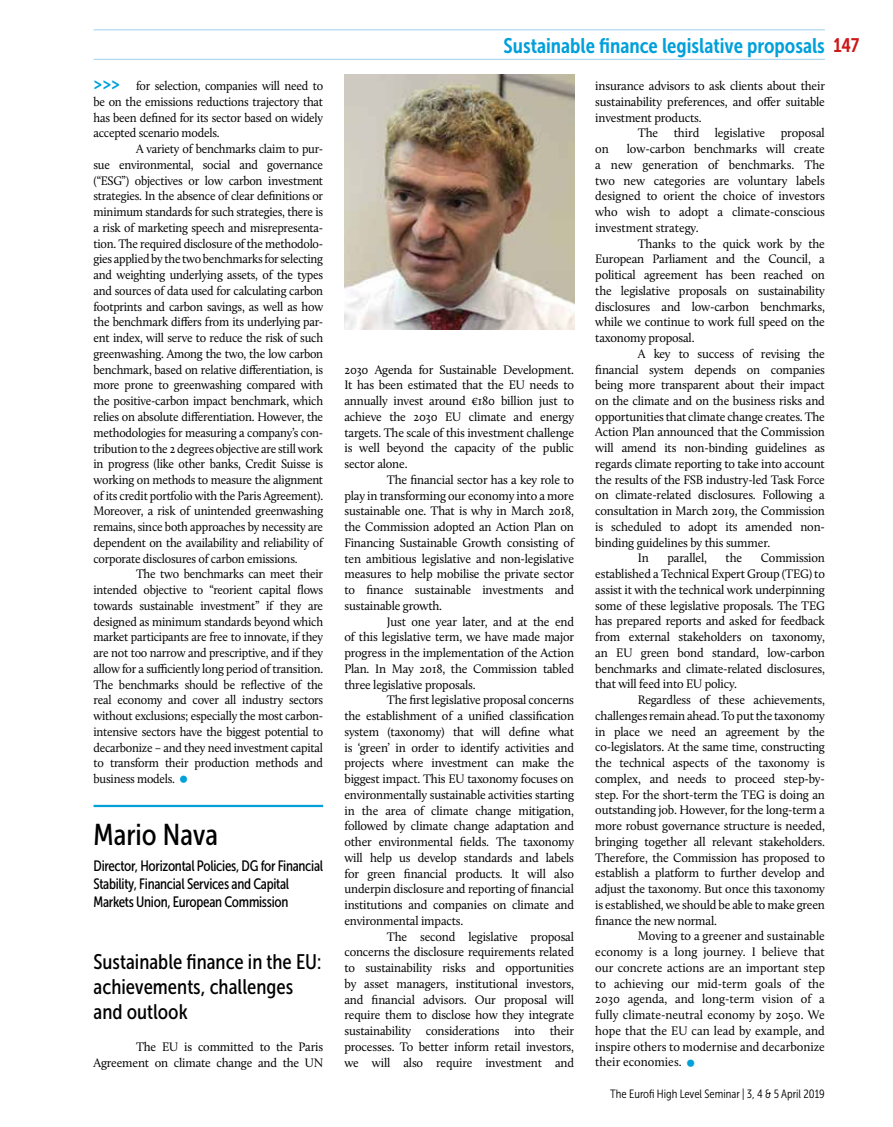
<style>
.page{position:relative;width:893px;height:1127px;background:#fff}
.page>*{position:absolute;margin:0;border:0;box-sizing:border-box;transform-origin:0 0}
.t1{font:30px "Museo Sans Cond 500";color:#000}
.t2{font:21px/25.2px "Museo Sans Cond 500";color:#000}
.t3{font:21px "Museo Sans Cond 700";color:#00a0da}
.t4{font:18px "Museo Sans Cond 700";color:#00a0da}
.t5{font:15px/18px "Museo Sans Cond 500";letter-spacing:-.02em;color:#000}
.t6{font:12.75px/15.8px "Calluna";letter-spacing:-.015em;color:#000;text-align:justify}
.t7{font:12.75px/15.8px "Calluna";letter-spacing:-.015em;color:#000;text-align:justify;scale:.95 1}
.t8{font:12px "Museo Sans Cond 300";color:#000}
.s1{font-size:19.5px;color:#cd171a}
</style>
<div class="page">
<hr style="left:94px;top:29px;width:731px;height:1px;background:#9fcfef">
<hr style="left:94px;top:59px;width:731px;height:1px;background:#9fcfef">
<hr style="left:94px;top:805px;width:229px;height:2px;background:#00a0da">
<img style="left:344px;top:74px;width:230px;height:256px">
<h3 class="t4" style="left:94px;top:74px;width:28px">&gt;&gt;&gt;</h3>
<p class="t7" style="left:94px;top:78px;width:243px;text-indent:43px">for selection, companies will need to be on the emissions reductions trajectory that has been defined for its sector based on widely accepted scenario models.</p>
<p class="t7" style="left:94px;top:141px;width:243px;text-indent:43px">A variety of benchmarks claim to pur&shy;sue environmental, social and governance (“ESG”) objectives or low carbon investment strategies. In the absence of clear definitions or minimum standards for such strategies, there is a risk of marketing speech and misrepresenta&shy;tion. The required disclosure of the methodolo&shy;gies applied by the two benchmarks for selecting and weighting underlying assets, of the types and sources of data used for calculating carbon footprints and carbon savings, as well as how the benchmark differs from its underlying par&shy;ent index, will serve to reduce the risk of such greenwashing. Among the two, the low carbon benchmark, based on relative differentiation, is more prone to greenwashing compared with the positive-carbon impact benchmark, which relies on absolute differentiation. However, the methodologies for measuring a company’s con&shy;tribution to the 2 degrees objective are still work in progress (like other banks, Credit Suisse is working on methods to measure the alignment of its credit portfolio with the Paris Agreement).<br>Moreover, a risk of unintended greenwashing remains, since both approaches by necessity are dependent on the availability and reliability of corporate disclosures of carbon emissions.</p>
<p class="t7" style="left:94px;top:566px;width:243px;text-indent:43px">The two benchmarks can meet their intended objective to “reorient capital flows towards sustainable investment” if they are designed as minimum standards beyond which market participants are free to innovate, if they are not too narrow and prescriptive, and if they allow for a sufficiently long period of transition.<br>The benchmarks should be reflective of the real economy and cover all industry sectors without exclusions; especially the most carbon&shy;intensive sectors have the biggest potential to decarbonize – and they need investment capital to transform their production methods and business models.</p>
<h1 class="t1" style="left:94px;top:818px;width:126px">Mario Nava</h1>
<p class="t5" style="left:94px;top:857px;width:231px">Director, Horizontal Policies, DG for Financial<br>Stability, Financial Services and Capital<br>Markets Union, European Commission</p>
<h2 class="t2" style="left:94px;top:949px;width:229px">Sustainable finance in the EU: achievements, challenges and outlook</h2>
<p class="t6" style="left:94px;top:1039px;width:231px;text-align:right">The EU is committed to the Paris<br>Agreement on climate change and the UN</p>
<h2 class="t3" style="left:504px;top:34px;width:357px">Sustainable finance legislative proposals <span class="s1">147</span></h2>
<p class="t6" style="left:344px;top:361px;width:231px">2030 Agenda for Sustainable Development.<br>It has been estimated that the EU needs to annually invest around €180 billion just to achieve the 2030 EU climate and energy targets. The scale of this investment challenge is well beyond the capacity of the public sector alone.</p>
<p class="t6" style="left:344px;top:472px;width:231px;text-indent:43px">The financial sector has a key role to play in transforming our economy into a more sustainable one. That is why in March 2018, the Commission adopted an Action Plan on Financing Sustainable Growth consisting of ten ambitious legislative and non-legislative measures to help mobilise the private sector to finance sustainable investments and sustainable growth.</p>
<p class="t6" style="left:344px;top:613px;width:231px;text-indent:43px">Just one year later, and at the end of this legislative term, we have made major progress in the implementation of the Action Plan. In May 2018, the Commission tabled three legislative proposals.</p>
<p class="t6" style="left:344px;top:692px;width:231px;text-indent:43px">The first legislative proposal concerns the establishment of a unified classification system (taxonomy) that will define what is ‘green’ in order to identify activities and projects where investment can make the biggest impact. This EU taxonomy focuses on environmentally sustainable activities starting in the area of climate change mitigation, followed by climate change adaptation and other environmental fields. The taxonomy will help us develop standards and labels for green financial products. It will also underpin disclosure and reporting of financial institutions and companies on climate and environmental impacts.</p>
<p class="t6" style="left:344px;top:928px;width:231px;text-indent:43px">The second legislative proposal concerns the disclosure requirements related to sustainability risks and opportunities by asset managers, institutional investors, and financial advisors. Our proposal will require them to disclose how they integrate sustainability considerations into their processes. To better inform retail investors, we will also require investment and</p>
<p class="t6" style="left:595px;top:78px;width:231px">insurance advisors to ask clients about their sustainability preferences, and offer suitable investment products.</p>
<p class="t6" style="left:638px;top:125px;width:189px">The third legislative proposal</p>
<p class="t6" style="left:595px;top:141px;width:15px">on</p>
<p class="t6" style="left:595px;top:141px;width:231px;text-indent:31px">low-carbon benchmarks will create a new generation of benchmarks. The two new categories are voluntary labels designed to orient the choice of investors who wish to adopt a climate-conscious investment strategy.</p>
<p class="t6" style="left:595px;top:235px;width:231px;text-indent:43px">Thanks to the quick work by the European Parliament and the Council, a political agreement has been reached on the legislative proposals on sustainability disclosures and low-carbon benchmarks, while we continue to work full speed on the taxonomy proposal.</p>
<p class="t6" style="left:638px;top:345px;width:189px">A key to success of revising the</p>
<p class="t6" style="left:595px;top:361px;width:231px">financial system depends on companies</p>
<p class="t6" style="left:595px;top:377px;width:231px">being more transparent about their impact</p>
<p class="t6" style="left:595px;top:393px;width:231px">on the climate and on the business risks and</p>
<p class="t6" style="left:595px;top:408px;width:231px">opportunities that climate change creates. The</p>
<p class="t6" style="left:595px;top:424px;width:231px">Action Plan announced that the Commission</p>
<p class="t6" style="left:595px;top:440px;width:231px">will amend its non-binding guidelines as</p>
<p class="t6" style="left:595px;top:456px;width:231px">regards climate reporting to take into account</p>
<p class="t6" style="left:595px;top:471px;width:231px">the results of the FSB industry-led Task Force</p>
<p class="t6" style="left:595px;top:487px;width:231px">on climate-related disclosures. Following a</p>
<p class="t6" style="left:595px;top:503px;width:231px">consultation in March 2019, the Commission</p>
<p class="t6" style="left:595px;top:519px;width:231px">is scheduled to adopt its amended non-</p>
<p class="t6" style="left:595px;top:534px;width:177px">binding guidelines by this summer.</p>
<p class="t6" style="left:638px;top:550px;width:12px">In</p>
<p class="t6" style="left:667px;top:550px;width:41px">parallel,</p>
<p class="t6" style="left:726px;top:550px;width:18px">the</p>
<p class="t6" style="left:595px;top:550px;width:231px;text-indent:165px">Commission established a Technical Expert Group (TEG) to assist it with the technical work underpinning some of these legislative proposals. The TEG has prepared reports and asked for feedback from external stakeholders on taxonomy, an EU green bond standard, low-carbon benchmarks and climate-related disclosures, that will feed into EU policy.</p>
<p class="t6" style="left:595px;top:692px;width:231px;text-indent:43px">Regardless of these achievements, challenges remain ahead. To put the taxonomy in place we need an agreement by the co-legislators. At the same time, constructing the technical aspects of the taxonomy is complex, and needs to proceed step-by&shy;step. For the short-term the TEG is doing an outstanding job. However, for the long-term a more robust governance structure is needed, bringing together all relevant stakeholders.<br>Therefore, the Commission has proposed to establish a platform to further develop and adjust the taxonomy. But once this taxonomy is established, we should be able to make green finance the new normal.</p>
<p class="t6" style="left:595px;top:928px;width:231px;text-indent:43px">Moving to a greener and sustainable economy is a long journey. I believe that our concrete actions are an important step to achieving our mid-term goals of the 2030 agenda, and long-term vision of a fully climate-neutral economy by 2050. We hope that the EU can lead by example, and inspire others to modernise and decarbonize their economies.</p>
<p class="t8" style="left:610px;top:1087px;width:216px">The Eurofi High Level Seminar | 3, 4 &amp; 5 April 2019</p>
</div>
